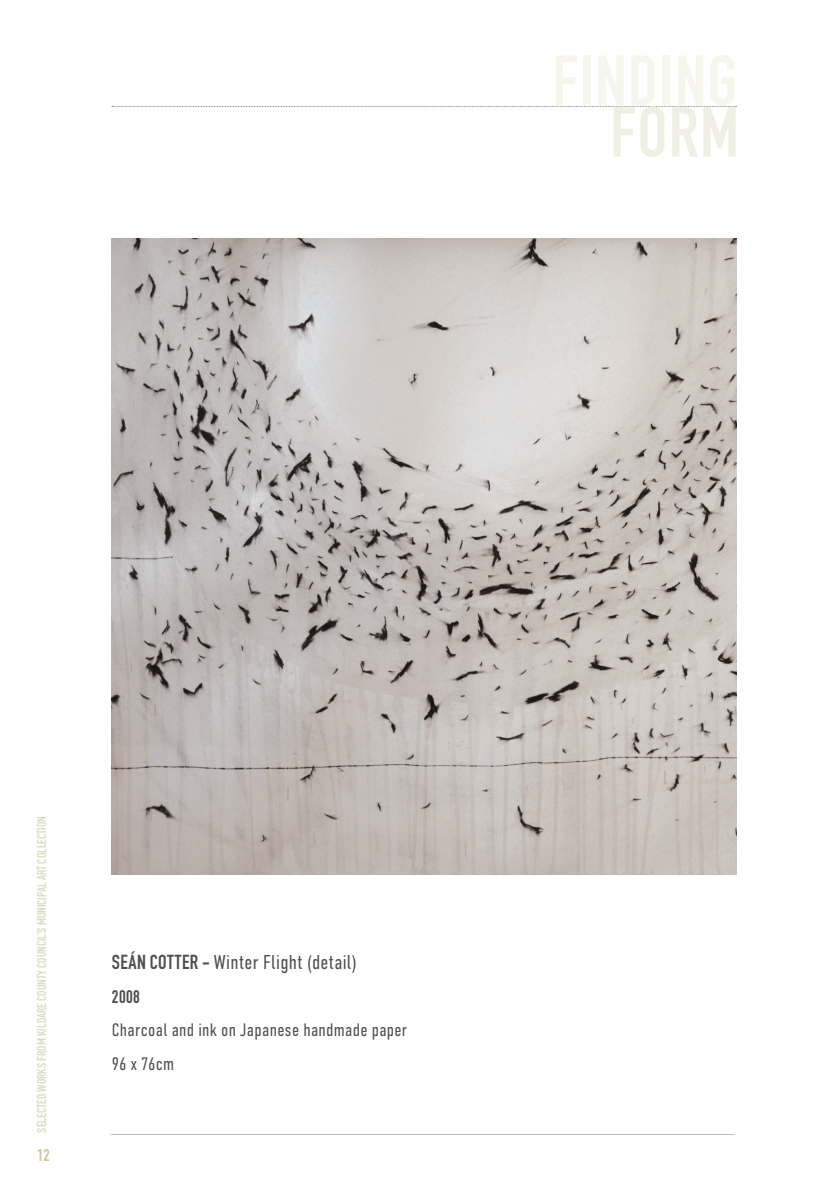
<style>
.page{position:relative;width:840px;height:1191px;background:#fff}
.page>*{position:absolute;margin:0;border:0;box-sizing:border-box;transform-origin:0 0}
.t1{font:700 70px "DIN Condensed";color:#f0efe3}
.t2{font:300 20px "DIN Condensed";letter-spacing:.02em;color:#4d504f}
.t3{font:300 18px/33.6px "DIN Condensed";letter-spacing:.015em;color:#4d504f}
.t4{font:700 18px "DIN Condensed";color:#4d504f}
.t5{font:700 16.8px "DIN Condensed";color:#cac89f}
.t6{font:700 12.6px "DIN Condensed";color:#dcdcc2}
.s1{font-weight:700}
</style>
<div class="page">
<svg style="left:112px;top:106px;width:624px;height:1px"></svg>
<hr style="left:110px;top:1134px;width:624px;height:1px;background:#bcbdc0">
<img style="left:112px;top:238px;width:623px;height:636px">
<h1 class="t1" style="left:610px;top:91px;width:130px">FORM</h1>
<p class="t6" style="left:34px;top:1132px;width:318px;rotate:-90deg">SELECTED WORKS FROM KILDARE COUNTY COUNCIL’S MUNICIPAL ART COLLECTION</p>
<h3 class="t5" style="left:37px;top:1145px;width:14px">12</h3>
<h2 class="t2" style="left:112px;top:951px;width:246px"><span class="s1">SEÁN COTTER -</span> Winter Flight (detail)</h2>
<h3 class="t4" style="left:112px;top:985px;width:29px">2008</h3>
<h3 class="t3" style="left:112px;top:1013px;width:296px">Charcoal and ink on Japanese handmade paper<br>96 x 76cm</h3>
</div>
